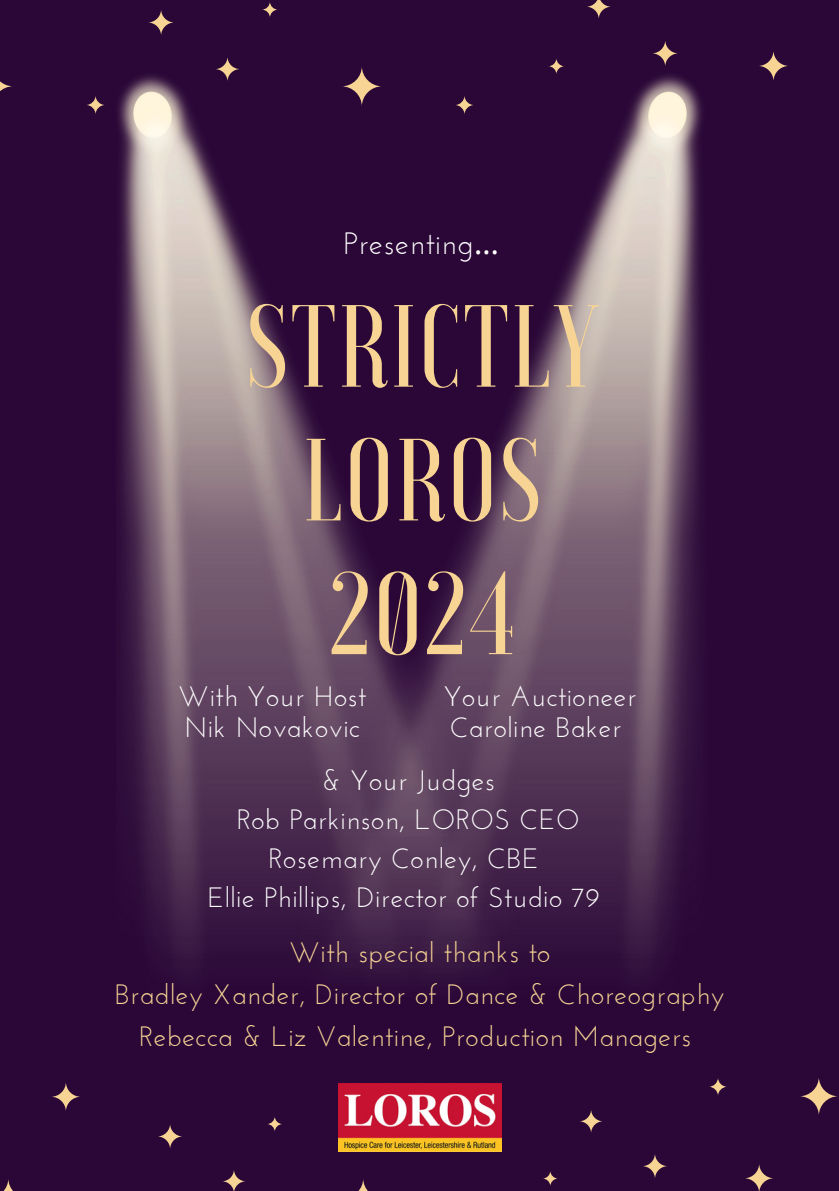
<style>
.page{position:relative;width:839px;height:1191px;background:#fff}
.page>*{position:absolute;margin:0;border:0;box-sizing:border-box;transform-origin:0 0}
.t1{font:500 116.6px/133.8px "Voga";letter-spacing:.02em;color:#f7d493;text-align:center}
.t2{font:30.8px "Josefin Sans";letter-spacing:.02em;color:#fff}
.t3{font:28px "Josefin Sans";letter-spacing:.02em;color:#fff}
.t4{font:28px "Josefin Sans";letter-spacing:.02em;color:#f7d493}
.s1{font-family:"Noto Sans Gurmukhi"}
</style>
<div class="page">
<div style="left:0;top:0;width:838px;height:1191px;background:#2a0737"></div>
<svg style="left:0;top:81px;width:13px;height:10px"></svg>
<img style="left:118px;top:75px;width:584px;height:901px">
<svg style="left:215px;top:57px;width:25px;height:25px"></svg>
<svg style="left:262px;top:1px;width:16px;height:17px"></svg>
<svg style="left:651px;top:40px;width:27px;height:27px"></svg>
<svg style="left:548px;top:58px;width:16px;height:16px"></svg>
<svg style="left:148px;top:9px;width:26px;height:27px"></svg>
<svg style="left:758px;top:50px;width:31px;height:31px"></svg>
<svg style="left:86px;top:95px;width:19px;height:20px"></svg>
<svg style="left:587px;top:0;width:24px;height:18px"></svg>
<svg style="left:341px;top:66px;width:41px;height:41px"></svg>
<svg style="left:455px;top:95px;width:19px;height:20px"></svg>
<svg style="left:3px;top:1179px;width:10px;height:12px"></svg>
<svg style="left:51px;top:1082px;width:30px;height:30px"></svg>
<svg style="left:223px;top:1170px;width:22px;height:21px"></svg>
<svg style="left:799px;top:1077px;width:39px;height:39px"></svg>
<svg style="left:267px;top:1117px;width:15px;height:15px"></svg>
<svg style="left:709px;top:1077px;width:18px;height:18px"></svg>
<svg style="left:642px;top:1153px;width:25px;height:26px"></svg>
<svg style="left:543px;top:1171px;width:15px;height:15px"></svg>
<svg style="left:157px;top:1124px;width:26px;height:25px"></svg>
<svg style="left:745px;top:1164px;width:28px;height:27px"></svg>
<svg style="left:579px;top:1109px;width:24px;height:24px"></svg>
<svg style="left:358px;top:1179px;width:10px;height:12px"></svg>
<div style="left:406px;top:1082px;width:29px;height:30px;background:#c4112e;border-radius:50%"></div>
<img style="left:338px;top:1084px;width:163px;height:67px">
<p class="t2" style="left:343px;top:230px;width:157px">Presenting<span class="s1">…</span></p>
<p class="t1" style="left:246px;top:280px;width:354px">STRICTLY<br>LOROS<br>2024</p>
<p class="t3" style="left:178px;top:685px;width:190px">With Your Host</p>
<p class="t3" style="left:184px;top:716px;width:177px">Nik Novakovic</p>
<p class="t3" style="left:444px;top:685px;width:194px">Your Auctioneer</p>
<p class="t3" style="left:450px;top:716px;width:173px">Caroline Baker</p>
<p class="t3" style="left:321px;top:769px;width:175px">&amp; Your Judges</p>
<p class="t3" style="left:237px;top:808px;width:344px">Rob Parkinson, LOROS CEO</p>
<p class="t3" style="left:268px;top:847px;width:272px">Rosemary Conley, CBE</p>
<p class="t3" style="left:207px;top:886px;width:394px">Ellie Phillips, Director of Studio 79</p>
<p class="t4" style="left:289px;top:941px;width:263px">With special thanks to</p>
<p class="t4" style="left:115px;top:983px;width:611px">Bradley Xander, Director of Dance &amp; Choreography</p>
<p class="t4" style="left:139px;top:1025px;width:553px">Rebecca &amp; Liz Valentine, Production Managers</p>
</div>
